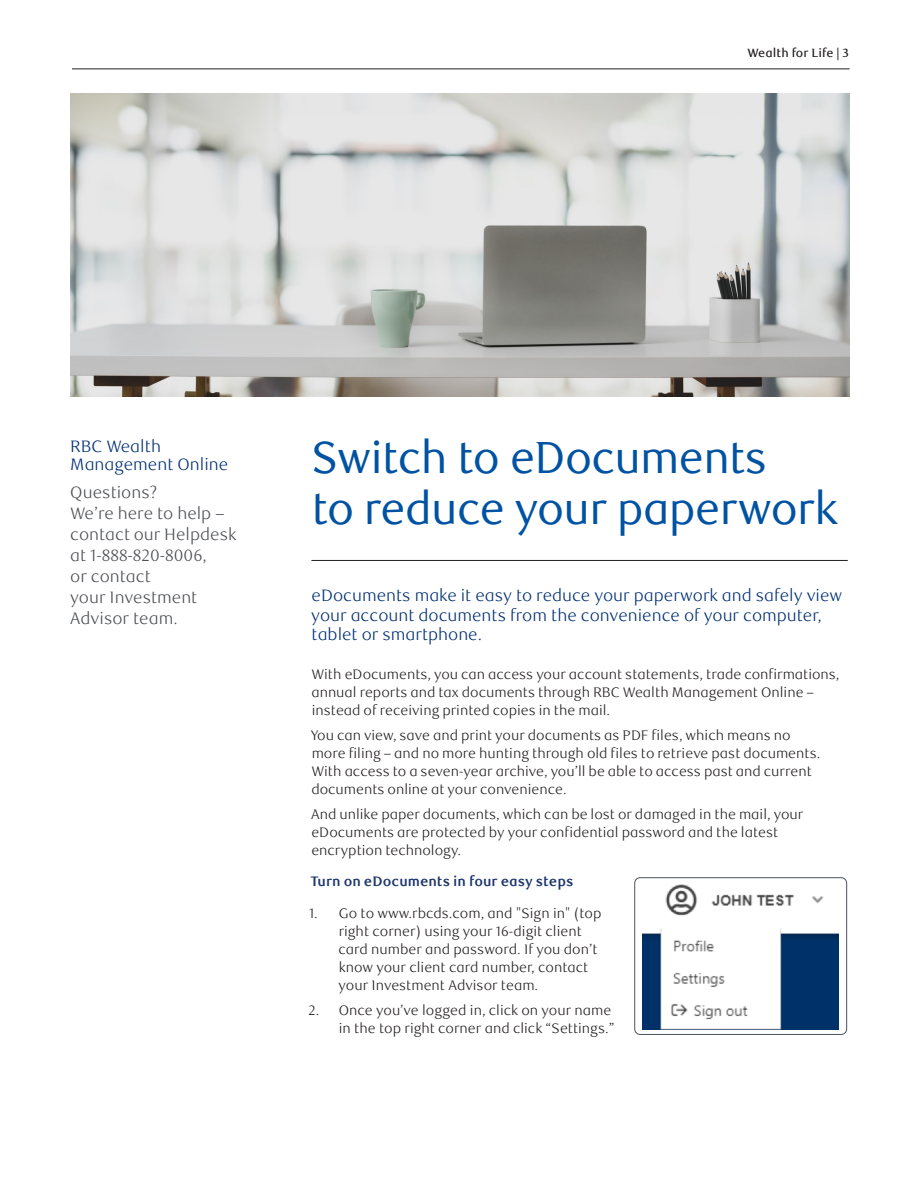
<style>
.page{position:relative;width:918px;height:1188px;background:#fff}
.page>*{position:absolute;margin:0;border:0;box-sizing:border-box;transform-origin:0 0}
.t1{font:45px/51px "RBC Display";color:#0052a3}
._3-Intro_Text{font:300 16.5px/19.5px "RBC Text";color:#002f73}
._5-Body_Copy{font:300 16.5px/21px "RBC Text";color:#4d4f54}
._5-Body_Copy-2{font:300 16.5px/17.4px "RBC Text";color:#002f73}
.Body{font:300 13.8px/18px "RBC Text";color:#231f20}
.Body-2{font:700 13.8px "RBC Text";color:#1d366c}
.t2{font:500 12px "RBC Text";color:#231f20}
</style>
<div class="page">
<hr style="left:72px;top:69px;width:778px;height:1px;background:#231f20">
<hr style="left:311px;top:560px;width:537px;height:1px;background:#231f20">
<img style="left:70px;top:94px;width:780px;height:302px">
<div style="left:635px;top:878px;width:212px;height:157px;border:1px solid #4e535c;border-radius:5px"></div>
<img style="left:642px;top:884px;width:197px;height:145px">
<p class="t2" style="left:748px;top:46px;width:103px">Wealth for Life | 3</p>
<p class="_5-Body_Copy-2" style="left:70px;top:438px;width:160px">RBC Wealth<br>Management Online</p>
<p class="_5-Body_Copy" style="left:70px;top:482px;width:89px">Questions?</p>
<p class="_5-Body_Copy" style="left:70px;top:503px;width:168px">We’re here to help – contact our Helpdesk</p>
<p class="_5-Body_Copy" style="left:70px;top:545px;width:138px">at 1-888-820-8006,</p>
<p class="_5-Body_Copy" style="left:70px;top:566px;width:82px">or contact</p>
<p class="_5-Body_Copy" style="left:70px;top:587px;width:129px">your Investment<br>Advisor team.</p>
<p class="t1" style="left:312px;top:433px;width:527px">Switch to eDocuments<br>to reduce your paperwork</p>
<p class="_3-Intro_Text" style="left:311px;top:586px;width:532px">eDocuments make it easy to reduce your paperwork and safely view your account documents from the convenience of your computer, tablet or smartphone.</p>
<p class="Body" style="left:311px;top:666px;width:530px">With eDocuments, you can access your account statements, trade confirmations, annual reports and tax documents through RBC Wealth Management Online – instead of receiving printed copies in the mail.</p>
<p class="Body" style="left:311px;top:727px;width:511px">You can view, save and print your documents as PDF files, which means no more filing – and no more hunting through old files to retrieve past documents.<br>With access to a seven-year archive, you’ll be able to access past and current documents online at your convenience.</p>
<p class="Body" style="left:311px;top:805px;width:494px">And unlike paper documents, which can be lost or damaged in the mail, your eDocuments are protected by your confidential password and the latest encryption technology.</p>
<p class="Body-2" style="left:311px;top:873px;width:264px">Turn on eDocuments in four easy steps</p>
<p class="Body" style="left:338px;top:904px;width:265px;text-indent:-29px">1. Go to www.rbcds.com, and "Sign in" (top right corner) using your 16-digit client card number and password. If you don’t know your client card number, contact your Investment Advisor team.</p>
<p class="Body" style="left:309px;top:1001px;width:307px;text-align:right">2. Once you’ve logged in, click on your name in the top right corner and click “Settings.”</p>
</div>
